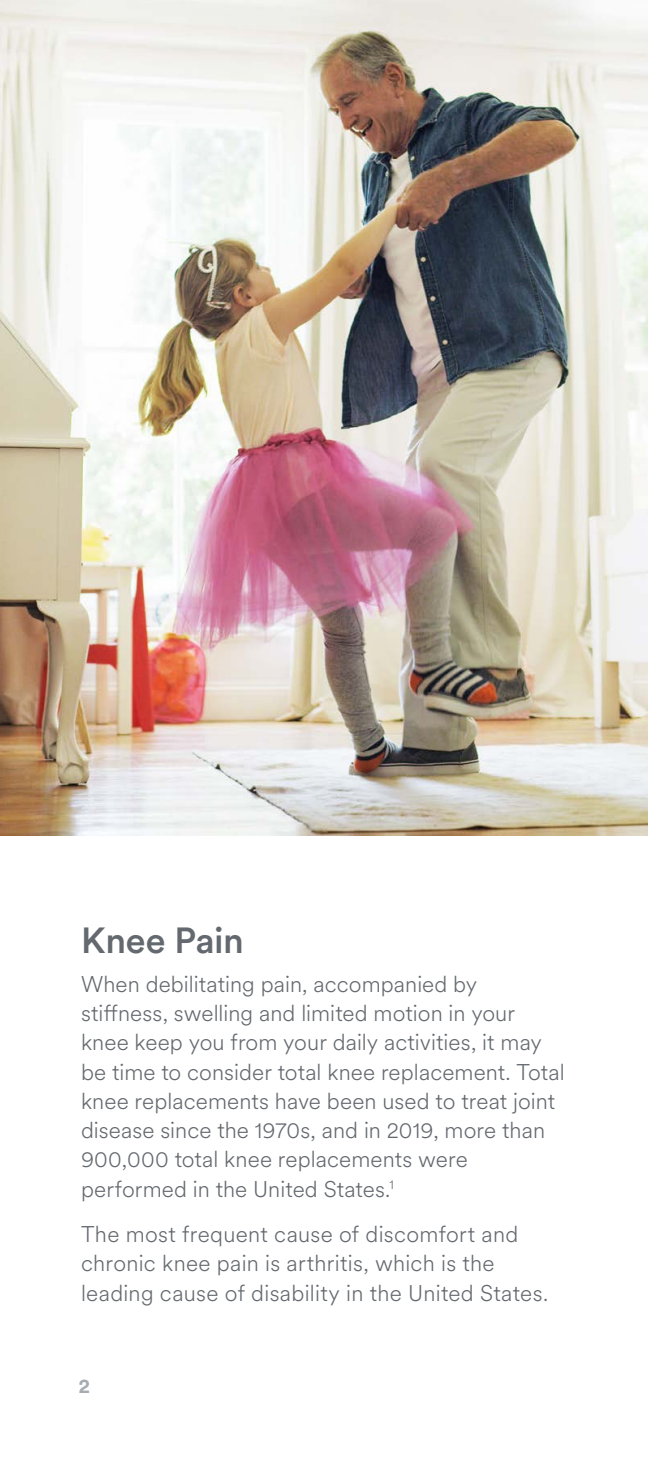
<style>
.page{position:relative;width:648px;height:1458px;background:#fff}
.page>*{position:absolute;margin:0;border:0;box-sizing:border-box;transform-origin:0 0}
.t1{font:500 36px "J&J Circular";letter-spacing:-.01em;color:#64696f}
.t2{font:300 22.5px/29.2px "J&J Circular";letter-spacing:.005em;color:#64696f}
.t3{font:700 20.25px "J&J Circular";color:#a6acb1}
</style>
<div class="page">
<img style="left:0;top:0;width:648px;height:836px">
<h1 class="t1" style="left:81px;top:926px;width:164px">Knee Pain</h1>
<p class="t2" style="left:81px;top:971px;width:485px">When debilitating pain, accompanied by stiffness, swelling and limited motion in your knee keep you from your daily activities, it may be time to consider total knee replacement. Total knee replacements have been used to treat joint disease since the 1970s, and in 2019, more than 900,000 total knee replacements were performed in the United States.<sup>1</sup></p>
<p class="t2" style="left:81px;top:1221px;width:469px">The most frequent cause of discomfort and chronic knee pain is arthritis, which is the leading cause of disability in the United States.</p>
<p class="t3" style="left:79px;top:1378px;width:12px">2</p>
</div>
